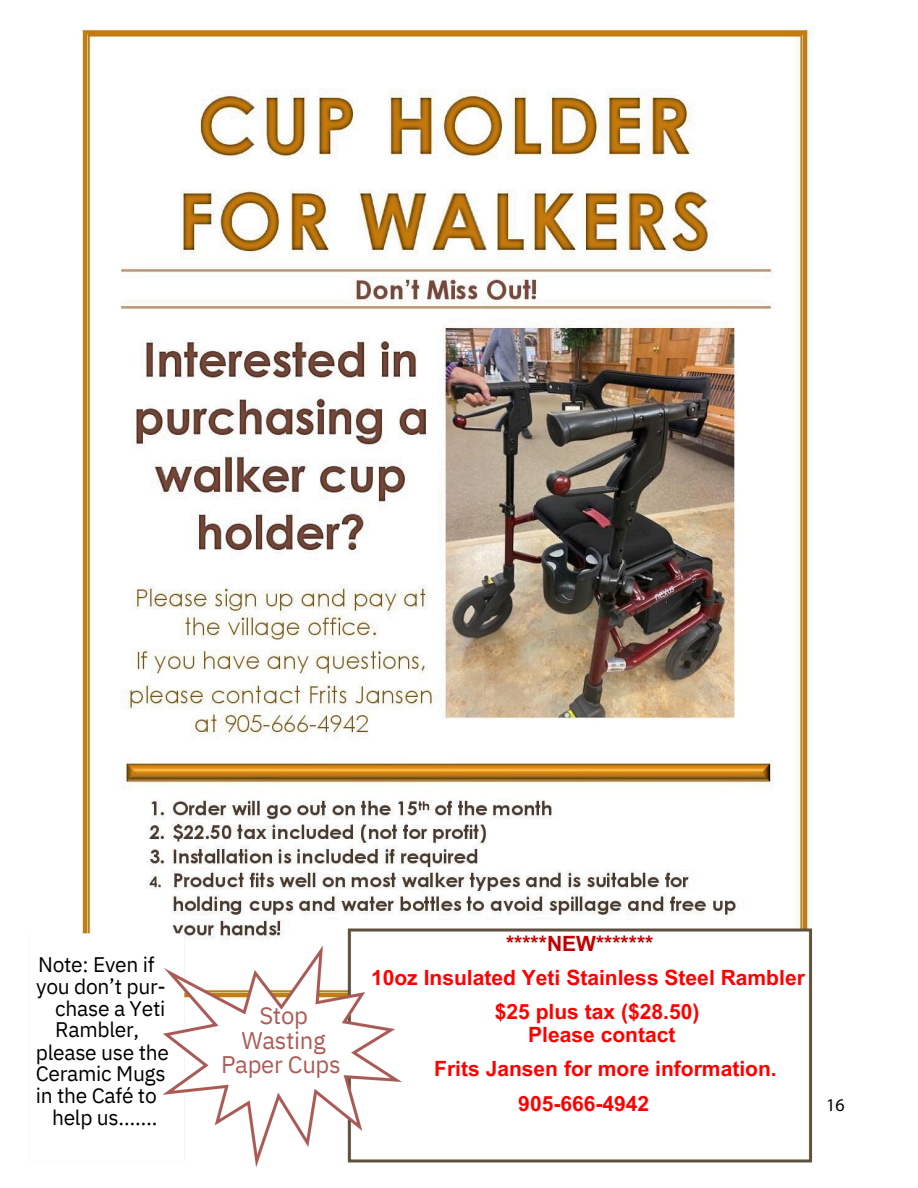
<style>
.page{position:relative;width:918px;height:1188px;background:#fff}
.page>*{position:absolute;margin:0;border:0;box-sizing:border-box;transform-origin:0 0}
.t1{font:24px/24.8px "IBM Plex Sans";letter-spacing:-.015em;color:#ab5c57;text-align:center}
.t2{font:700 21px "Arial MT Pro";color:#f00}
.t3{font:21px/21.3px "IBM Plex Sans";letter-spacing:-.015em;color:#000}
.t4{font:700 21px "Arial MT Pro";color:#c00000}
.t5{font:18px "Myriad Pro";color:#000}
</style>
<div class="page">
<img style="left:81px;top:29px;width:732px;height:892px">
<img style="left:82px;top:921px;width:731px;height:246px">
<h4 class="t3" style="left:38px;top:954px;width:118px">Note: Even if</h4>
<h1 class="t3" style="left:36px;top:976px;width:131px">you don’t pur-</h1>
<h2 class="t3" style="left:55px;top:998px;width:112px">chase a Yeti<br>Rambler,</h2>
<h3 class="t3" style="left:36px;top:1041px;width:135px">please use the<br>Ceramic Mugs in the Café to</h3>
<h3 class="t3" style="left:52px;top:1107px;width:107px">help us…….</h3>
<h3 class="t1" style="left:221px;top:1002px;width:121px">Stop<br>Wasting<br>Paper Cups</h3>
<p class="t4" style="left:506px;top:936px;width:149px">*****NEW*******</p>
<p class="t2" style="left:371px;top:970px;width:435px">10oz Insulated Yeti Stainless Steel Rambler</p>
<h4 class="t2" style="left:495px;top:1004px;width:206px">$25 plus tax ($28.50)</h4>
<h4 class="t2" style="left:528px;top:1027px;width:149px">Please contact</h4>
<h4 class="t2" style="left:434px;top:1061px;width:344px">Frits Jansen for more information.</h4>
<h4 class="t2" style="left:518px;top:1096px;width:133px">905-666-4942</h4>
<p class="t5" style="left:826px;top:1098px;width:20px">16</p>
</div>
